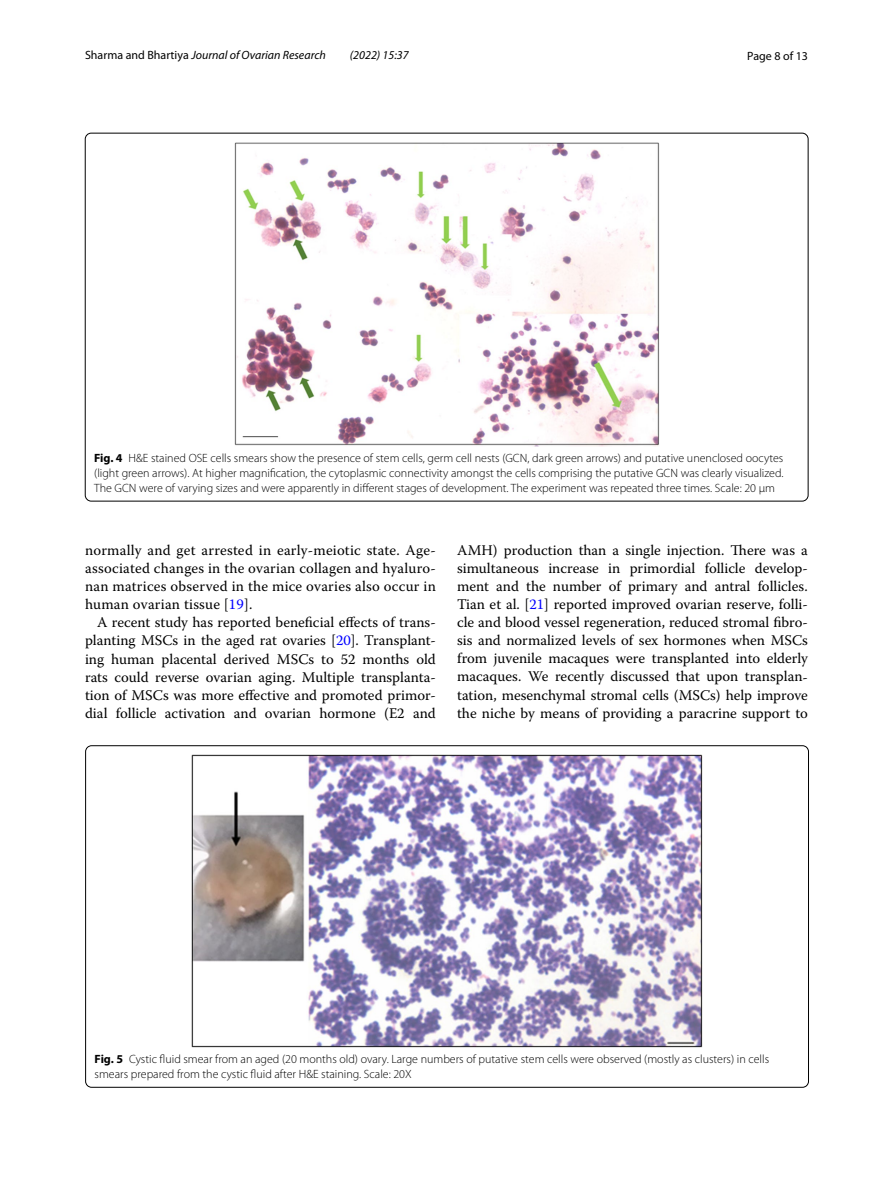
<style>
.page{position:relative;width:893px;height:1187px;background:#fff}
.page>*{position:absolute;margin:0;border:0;box-sizing:border-box;transform-origin:0 0}
.t1{font:14.7px/18px "Warnock Pro";color:#000;text-align:justify}
.t2{font:300 12px/15px "Myriad Pro";color:#000;text-align:justify}
.t3{font:italic 12px "Myriad Pro";color:#000}
.t4{font:12px "Myriad Pro";color:#000}
.s1{font-style:normal}
.s2{font-weight:700}
.s3{color:#00f}
</style>
<div class="page">
<img style="left:234px;top:142px;width:425px;height:305px">
<img style="left:192px;top:754px;width:510px;height:293px">
<p class="t3" style="left:85px;top:48px;width:242px"><span class="s1">Sharma and Bhartiya</span> Journal of Ovarian Research</p>
<p class="t3" style="left:350px;top:48px;width:60px">(2022) 15:37</p>
<p class="t4" style="left:747px;top:48px;width:62px">Page 8 of 13</p>
<p class="t2" style="left:94px;top:450px;width:691px"><span class="s2">Fig. 4</span> H&amp;E stained OSE cells smears show the presence of stem cells, germ cell nests (GCN, dark green arrows) and putative unenclosed oocytes (light green arrows). At higher magnification, the cytoplasmic connectivity amongst the cells comprising the putative GCN was clearly visualized.<br>The GCN were of varying sizes and were apparently in different stages of development. The experiment was repeated three times. Scale: 20 µm</p>
<p class="t1" style="left:85px;top:541px;width:352px">normally and get arrested in early-meiotic state. Age&shy;associated changes in the ovarian collagen and hyaluro&shy;nan matrices observed in the mice ovaries also occur in human ovarian tissue [<span class="s3">19</span>].</p>
<p class="t1" style="left:85px;top:613px;width:352px;text-indent:12px">A recent study has reported beneficial effects of trans&shy;planting MSCs in the aged rat ovaries [<span class="s3">20</span>]. Transplant&shy;ing human placental derived MSCs to 52 months old rats could reverse ovarian aging. Multiple transplanta&shy;tion of MSCs was more effective and promoted primor&shy;dial follicle activation and ovarian hormone (E2 and</p>
<p class="t1" style="left:457px;top:541px;width:352px">AMH) production than a single injection. There was a simultaneous increase in primordial follicle develop&shy;ment and the number of primary and antral follicles.<br>Tian et al. [<span class="s3">21</span>] reported improved ovarian reserve, folli&shy;cle and blood vessel regeneration, reduced stromal fibro&shy;sis and normalized levels of sex hormones when MSCs from juvenile macaques were transplanted into elderly macaques. We recently discussed that upon transplan&shy;tation, mesenchymal stromal cells (MSCs) help improve the niche by means of providing a paracrine support to</p>
<p class="t2" style="left:95px;top:1051px;width:676px"><span class="s2">Fig. 5</span> Cystic fluid smear from an aged (20 months old) ovary. Large numbers of putative stem cells were observed (mostly as clusters) in cells smears prepared from the cystic fluid after H&amp;E staining. Scale: 20X</p>
</div>
